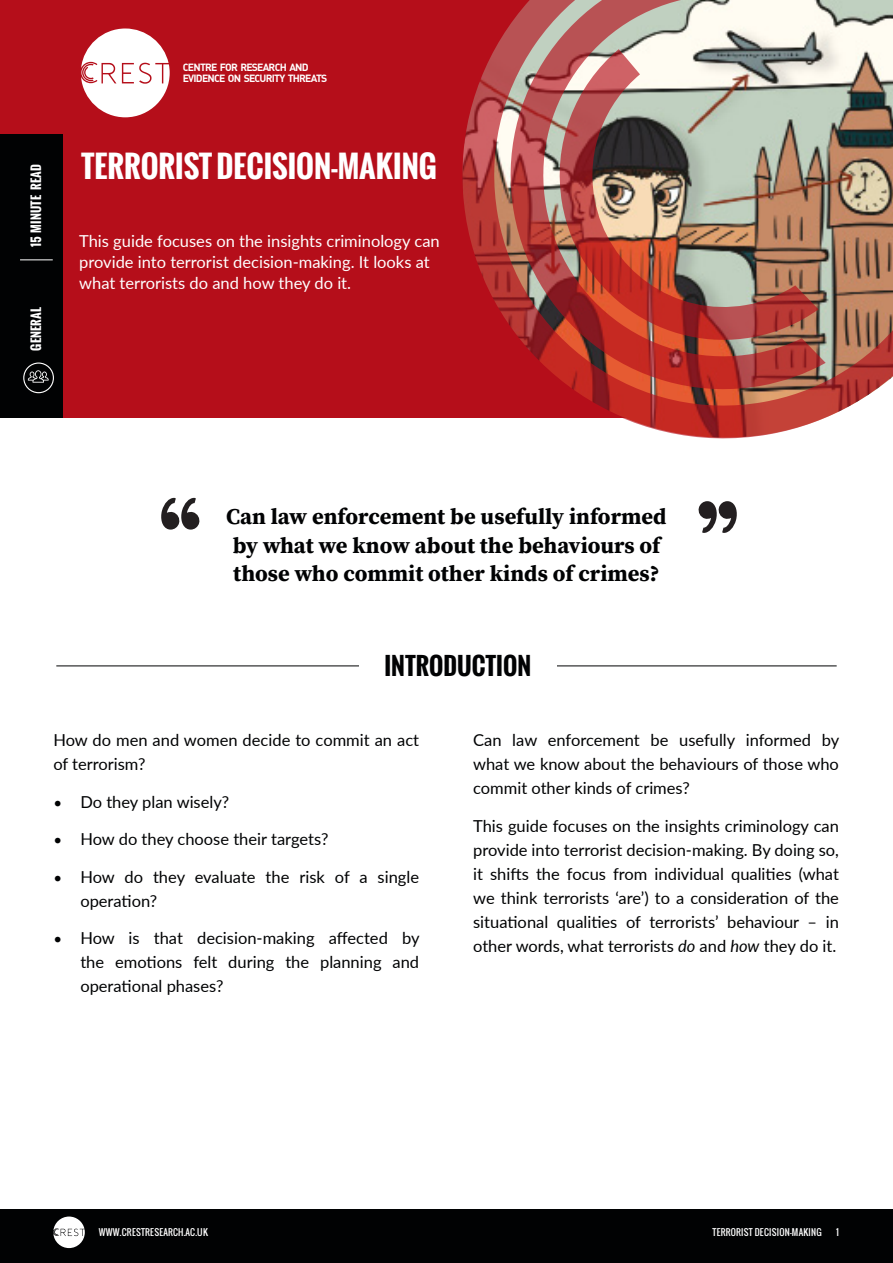
<style>
.page{position:relative;width:893px;height:1263px;background:#fff}
.page>*{position:absolute;margin:0;border:0;box-sizing:border-box;transform-origin:0 0}
.t1{font:700 30px "Oswald";color:#fff}
.t2{font:700 24px "Oswald";color:#010203}
.t3{font:700 22.5px/28.5px "Source Serif Pro";color:#010203}
.Bullet_Style{font:16.5px/24px "Lato";color:#010203;text-align:justify}
.t4{font:16.5px/21px "Lato";color:#fff}
.t5{font:700 12px "Oswald";letter-spacing:.01em;color:#fff}
.t6{font:10.35px/11.4px "DIN Bold Alternate";letter-spacing:-.075em;color:#fff}
.t7{font:9px "Oswald";letter-spacing:.025em;color:#fff}
.t8{font:3.75px/4.1px "DIN Bold Alternate";letter-spacing:-.075em;color:#fff}
.s1{font-size:15px}
.s2{font-style:italic}
</style>
<div class="page">
<div style="left:0;top:1209px;width:893px;height:54px;background:#010203"></div>
<svg style="left:53px;top:1216px;width:32px;height:32px"></svg>
<div style="left:0;top:0;width:773px;height:418px;background:#b50e1a"></div>
<svg style="left:81px;top:29px;width:89px;height:88px"></svg>
<div style="left:0;top:135px;width:62px;height:283px;background:#010203"></div>
<div style="left:23px;top:362px;width:31px;height:31px;border:1px solid #fff;border-radius:50%"></div>
<hr style="left:20px;top:259px;width:33px;height:1px;background:#fff">
<svg style="left:28px;top:370px;width:21px;height:13px"></svg>
<img style="left:462px;top:0;width:431px;height:439px">
<hr style="left:56px;top:665px;width:781px;height:1px;background:#010203">
<div style="left:359px;top:648px;width:198px;height:36px;background:#fff"></div>
<svg style="left:161px;top:498px;width:38px;height:32px"></svg>
<svg style="left:699px;top:501px;width:38px;height:32px"></svg>
<p class="t5" style="left:27px;top:247px;width:84px;rotate:-90deg">15 MINUTE READ</p>
<p class="t5" style="left:27px;top:351px;width:45px;rotate:-90deg">GENERAL</p>
<p class="t6" style="left:183px;top:61px;width:146px">CENTRE FOR RESEARCH AND<br>EVIDENCE ON SECURITY THREATS</p>
<p class="t1" style="left:81px;top:144px;width:357px">TERRORIST DECISION-MAKING</p>
<p class="t4" style="left:79px;top:230px;width:362px">This guide focuses on the insights criminology can provide into terrorist decision-making. It looks at what terrorists do and how they do it.</p>
<p class="t3" style="left:226px;top:503px;width:442px">Can law enforcement be usefully informed by what we know about the behaviours of those who commit other kinds of crimes?</p>
<p class="t2" style="left:385px;top:648px;width:148px">INTRODUCTION</p>
<p class="Bullet_Style" style="left:53px;top:728px;width:367px">How do men and women decide to commit an act of terrorism?</p>
<p class="Bullet_Style" style="left:53px;top:789px;width:177px"><span class="s1">•</span> Do they plan wisely?</p>
<p class="Bullet_Style" style="left:53px;top:827px;width:277px"><span class="s1">•</span> How do they choose their targets?</p>
<p class="Bullet_Style" style="left:80px;top:864px;width:340px;text-indent:-27px"><span class="s1">•</span> How do they evaluate the risk of a single operation?</p>
<p class="Bullet_Style" style="left:80px;top:926px;width:341px;text-indent:-27px"><span class="s1">•</span> How is that decision-making affected by the emotions felt during the planning and operational phases?</p>
<p class="Bullet_Style" style="left:473px;top:728px;width:368px">Can law enforcement be usefully informed by what we know about the behaviours of those who commit other kinds of crimes?</p>
<p class="Bullet_Style" style="left:473px;top:813px;width:367px">This guide focuses on the insights criminology can provide into terrorist decision-making. By doing so, it shifts the focus from individual qualities (what we think terrorists ‘are’) to a consideration of the situational qualities of terrorists’ behaviour – in other words, what terrorists <span class="s2">do</span> and <span class="s2">how</span> they do it.</p>
<p class="t7" style="left:99px;top:1225px;width:111px">WWW.CRESTRESEARCH.AC.UK</p>
<p class="t7" style="left:713px;top:1225px;width:111px">TERRORIST DECISION-MAKING</p>
<p class="t7" style="left:836px;top:1225px;width:4px">1</p>
<p class="t8" style="left:89px;top:1228px;width:53px">CENTRE FOR RESEARCH AND<br>EVIDENCE ON SECURITY THREATS</p>
</div>
